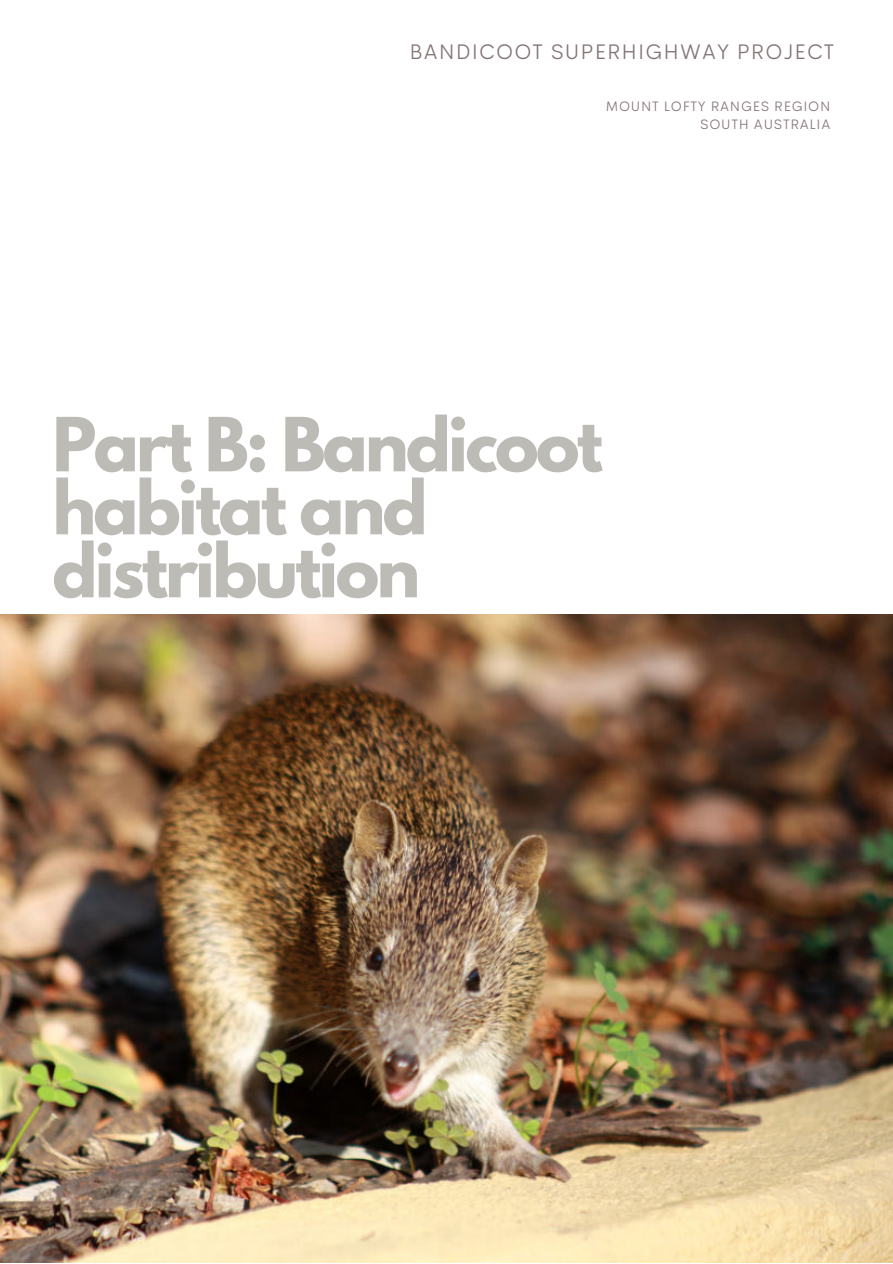
<style>
.page{position:relative;width:893px;height:1264px;background:#fff}
.page>*{position:absolute;margin:0;border:0;box-sizing:border-box;transform-origin:0 0}
.t1{font:700 66px/63px "League Spartan";letter-spacing:-.04em;color:#bdbbb6}
.t2{font:300 21.3px "Cerebri Sans";letter-spacing:.05em;color:#847476}
.t3{font:300 13.8px/18px "Cerebri Sans";letter-spacing:.05em;color:#847476;text-align:right}
</style>
<div class="page">
<img style="left:0;top:615px;width:892px;height:647px">
<p class="t2" style="left:409px;top:35px;width:426px">BANDICOOT SUPERHIGHWAY PROJECT</p>
<p class="t3" style="left:606px;top:96px;width:226px">MOUNT LOFTY RANGES REGION<br>SOUTH AUSTRALIA</p>
<p class="t1" style="left:52px;top:412px;width:552px">Part B: Bandicoot habitat and distribution</p>
</div>
